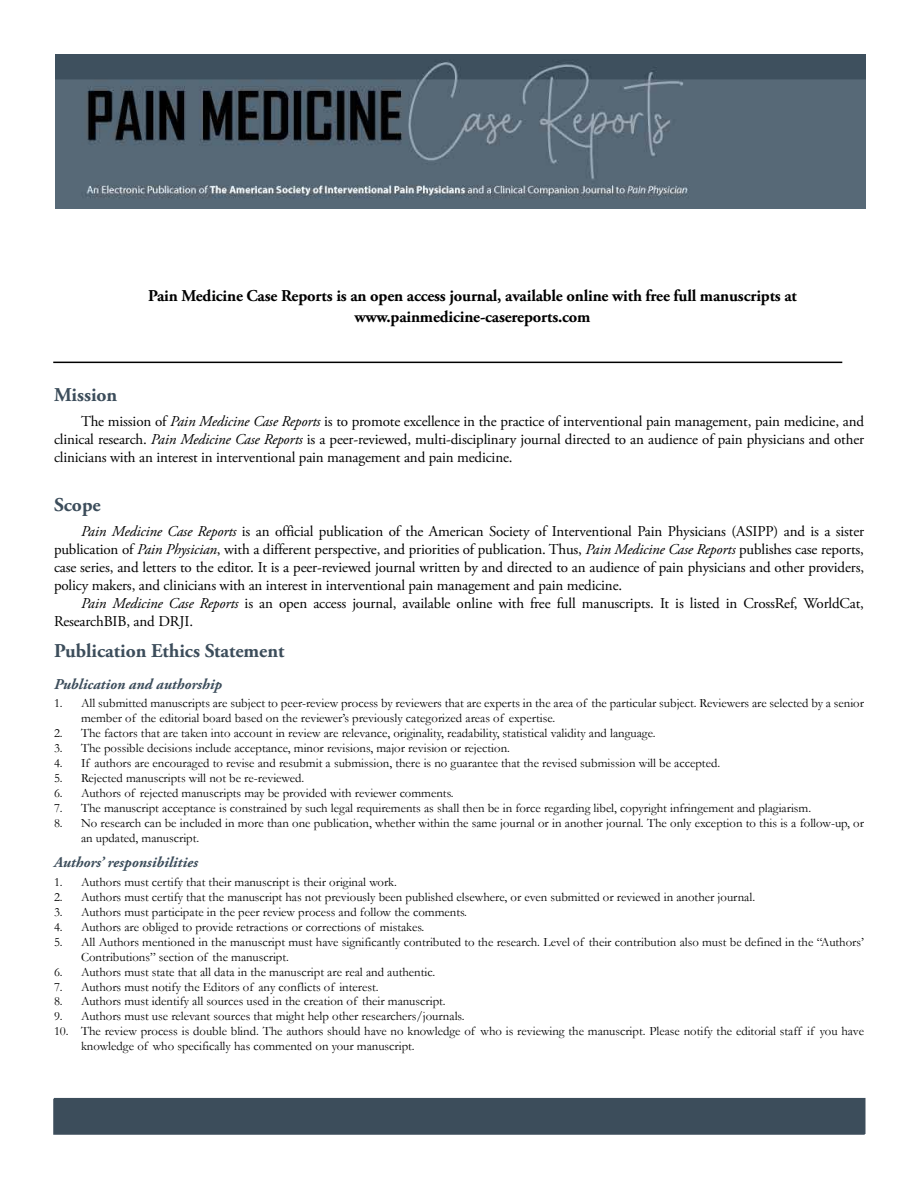
<style>
.page{position:relative;width:918px;height:1188px;background:#fff}
.page>*{position:absolute;margin:0;border:0;box-sizing:border-box;transform-origin:0 0}
.t1{font:700 19.5px "Adobe Garamond Pro";color:#3c4d5b}
.t2{font:700 16.5px/21px "Adobe Garamond Pro";letter-spacing:-.01em;color:#000;text-align:center}
.t3{font:15px/18px "Adobe Garamond Pro";letter-spacing:-.01em;color:#000;text-align:justify}
.t4{font:italic 700 15px "Adobe Garamond Pro";color:#3c4d5b}
.t5{font:12.75px/15px "Garamond";color:#000}
.s1{font-style:italic}
</style>
<div class="page">
<div style="left:54px;top:1098px;width:812px;height:36px;background:#3c4d5b"></div>
<div style="left:53px;top:1099px;width:812px;height:36px;border:2px solid #3c4d5b"></div>
<img style="left:56px;top:54px;width:810px;height:154px">
<hr style="left:53px;top:362px;width:789px;height:1px;background:#000">
<p class="t2" style="left:148px;top:286px;width:650px">Pain Medicine Case Reports is an open access journal, available online with free full manuscripts at www.painmedicine-casereports.com</p>
<h1 class="t1" style="left:54px;top:383px;width:65px">Mission</h1>
<p class="t3" style="left:54px;top:412px;width:812px;text-indent:27px">The mission of <span class="s1">Pain Medicine Case Reports</span> is to promote excellence in the practice of interventional pain management, pain medicine, and clinical research. <span class="s1">Pain Medicine Case Reports</span> is a peer-reviewed, multi-disciplinary journal directed to an audience of pain physicians and other clinicians with an interest in interventional pain management and pain medicine.</p>
<h1 class="t1" style="left:54px;top:493px;width:48px">Scope</h1>
<p class="t3" style="left:54px;top:523px;width:812px;text-indent:27px"><span class="s1">Pain Medicine Case Reports</span> is an official publication of the American Society of Interventional Pain Physicians (ASIPP) and is a sister publication of <span class="s1">Pain Physician</span>, with a different perspective, and priorities of publication. Thus, <span class="s1">Pain Medicine Case Reports</span> publishes case reports, case series, and letters to the editor. It is a peer-reviewed journal written by and directed to an audience of pain physicians and other providers, policy makers, and clinicians with an interest in interventional pain management and pain medicine.</p>
<p class="t3" style="left:54px;top:595px;width:812px;text-indent:27px"><span class="s1">Pain Medicine Case Reports</span> is an open access journal, available online with free full manuscripts. It is listed in CrossRef, WorldCat,<br>ResearchBIB, and DRJI.</p>
<h1 class="t1" style="left:54px;top:640px;width:232px">Publication Ethics Statement</h1>
<p class="t4" style="left:54px;top:675px;width:170px">Publication and authorship</p>
<p class="t5" style="left:81px;top:695px;width:785px;text-indent:-27px">1. All submitted manuscripts are subject to peer-review process by reviewers that are experts in the area of the particular subject. Reviewers are selected by a senior member of the editorial board based on the reviewer’s previously categorized areas of expertise.</p>
<p class="t5" style="left:54px;top:725px;width:603px">2. The factors that are taken into account in review are relevance, originality, readability, statistical validity and language.</p>
<p class="t5" style="left:54px;top:740px;width:457px">3. The possible decisions include acceptance, minor revisions, major revision or rejection.</p>
<p class="t5" style="left:54px;top:755px;width:668px">4. If authors are encouraged to revise and resubmit a submission, there is no guarantee that the revised submission will be accepted.</p>
<p class="t5" style="left:54px;top:770px;width:252px">5. Rejected manuscripts will not be re-reviewed.</p>
<p class="t5" style="left:54px;top:785px;width:401px">6. Authors of rejected manuscripts may be provided with reviewer comments.</p>
<p class="t5" style="left:54px;top:800px;width:759px">7. The manuscript acceptance is constrained by such legal requirements as shall then be in force regarding libel, copyright infringement and plagiarism.</p>
<p class="t5" style="left:81px;top:815px;width:784px;text-indent:-27px">8. No research can be included in more than one publication, whether within the same journal or in another journal. The only exception to this is a follow-up, or an updated, manuscript.</p>
<p class="t4" style="left:54px;top:854px;width:145px">Authors’ responsibilities</p>
<p class="t5" style="left:54px;top:874px;width:345px">1. Authors must certify that their manuscript is their original work.</p>
<p class="t5" style="left:54px;top:889px;width:703px">2. Authors must certify that the manuscript has not previously been published elsewhere, or even submitted or reviewed in another journal.</p>
<p class="t5" style="left:54px;top:904px;width:415px">3. Authors must participate in the peer review process and follow the comments.</p>
<p class="t5" style="left:54px;top:919px;width:372px">4. Authors are obliged to provide retractions or corrections of mistakes.</p>
<p class="t5" style="left:81px;top:934px;width:785px;text-indent:-27px">5. All Authors mentioned in the manuscript must have significantly contributed to the research. Level of their contribution also must be defined in the “Authors’<br>Contributions” section of the manuscript.</p>
<p class="t5" style="left:54px;top:964px;width:383px">6. Authors must state that all data in the manuscript are real and authentic.</p>
<p class="t5" style="left:54px;top:979px;width:326px">7. Authors must notify the Editors of any conflicts of interest.</p>
<p class="t5" style="left:54px;top:994px;width:393px">8. Authors must identify all sources used in the creation of their manuscript.</p>
<p class="t5" style="left:54px;top:1009px;width:412px">9. Authors must use relevant sources that might help other researchers/journals.</p>
<p class="t5" style="left:81px;top:1024px;width:785px;text-indent:-27px">10. The review process is double blind. The authors should have no knowledge of who is reviewing the manuscript. Please notify the editorial staff if you have knowledge of who specifically has commented on your manuscript.</p>
</div>
